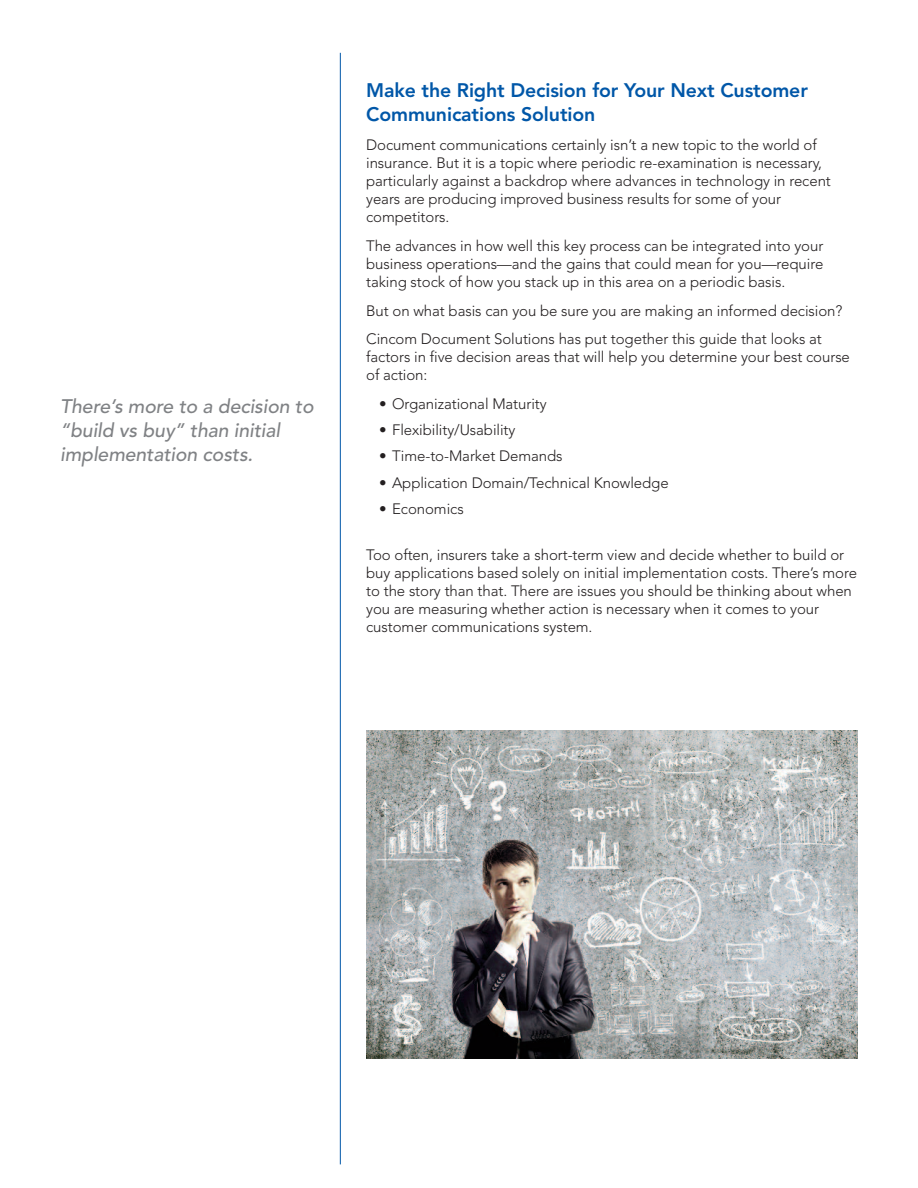
<style>
.page{position:relative;width:918px;height:1188px;background:#fff}
.page>*{position:absolute;margin:0;border:0;box-sizing:border-box;transform-origin:0 0}
.t1{font:italic 500 19.5px/24px "Avenir LT";letter-spacing:-.005em;color:#808285}
.t2{font:800 19.5px/24px "Avenir LT";letter-spacing:-.005em;color:#0157a8}
.t3{font:300 15px/18px "Avenir LT";letter-spacing:-.005em;color:#231f20}
</style>
<div class="page">
<hr style="left:340px;top:53px;width:1px;height:1111px;background:#0157a8">
<img style="left:366px;top:731px;width:492px;height:328px">
<h1 class="t1" style="left:60px;top:396px;width:255px">There’s more to a decision to “build vs buy” than initial implementation costs.</h1>
<h1 class="t2" style="left:366px;top:80px;width:443px">Make the Right Decision for Your Next Customer<br>Communications Solution</h1>
<p class="t3" style="left:366px;top:137px;width:466px">Document communications certainly isn’t a new topic to the world of insurance. But it is a topic where periodic re-examination is necessary, particularly against a backdrop where advances in technology in recent years are producing improved business results for some of your competitors.</p>
<p class="t3" style="left:366px;top:238px;width:459px;text-align:justify">The advances in how well this key process can be integrated into your business operations—and the gains that could mean for you—require taking stock of how you stack up in this area on a periodic basis.</p>
<p class="t3" style="left:366px;top:297px;width:478px;line-height:28.8px">But on what basis can you be sure you are making an informed decision?<br>Cincom Document Solutions has put together this guide that looks at</p>
<p class="t3" style="left:366px;top:349px;width:485px">factors in five decision areas that will help you determine your best course of action:</p>
<p class="t3" style="left:379px;top:396px;width:169px">• Organizational Maturity</p>
<p class="t3" style="left:379px;top:422px;width:138px">• Flexibility/Usability</p>
<p class="t3" style="left:379px;top:448px;width:185px">• Time-to-Market Demands</p>
<p class="t3" style="left:379px;top:475px;width:291px">• Application Domain/Technical Knowledge</p>
<p class="t3" style="left:379px;top:501px;width:86px">• Economics</p>
<p class="t3" style="left:366px;top:547px;width:492px">Too often, insurers take a short-term view and decide whether to build or buy applications based solely on initial implementation costs. There’s more to the story than that. There are issues you should be thinking about when you are measuring whether action is necessary when it comes to your customer communications system.</p>
</div>
